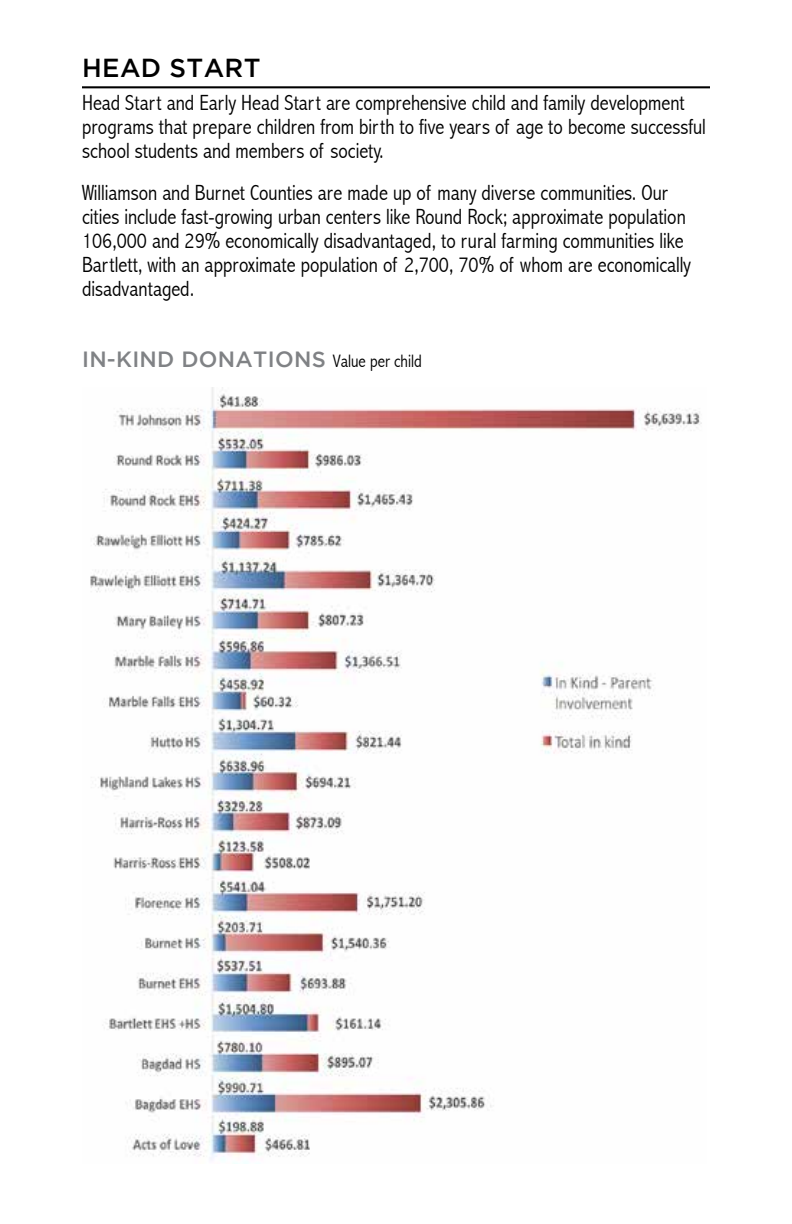
<style>
.page{position:relative;width:792px;height:1224px;background:#fff}
.page>*{position:absolute;margin:0;border:0;box-sizing:border-box;transform-origin:0 0}
.t1{font:500 26px "Gotham";letter-spacing:.015em;color:#000}
.t2{font:300 condensed 22px/24px "Abadi";color:#000}
.t3{font:500 22px "Gotham";letter-spacing:.015em;color:#808285}
.s1{font-family:"Abadi";font-weight:300;font-stretch:condensed;font-size:18px;color:#000}
</style>
<div class="page">
<hr style="left:82px;top:86px;width:628px;height:2px;background:#000">
<img style="left:90px;top:387px;width:612px;height:777px">
<p class="t1" style="left:82px;top:53px;width:180px">HEAD START</p>
<p class="t2" style="left:82px;top:91px;width:625px">Head Start and Early Head Start are comprehensive child and family development programs that prepare children from birth to five years of age to become successful school students and members of society.</p>
<p class="t2" style="left:82px;top:181px;width:611px">Williamson and Burnet Counties are made up of many diverse communities. Our cities include fast-growing urban centers like Round Rock; approximate population 106,000 and 29% economically disadvantaged, to rural farming communities like Bartlett, with an approximate population of 2,700, 70% of whom are economically disadvantaged.</p>
<p class="t3" style="left:82px;top:347px;width:341px">IN-KIND DONATIONS <span class="s1">Value per child</span></p>
</div>
